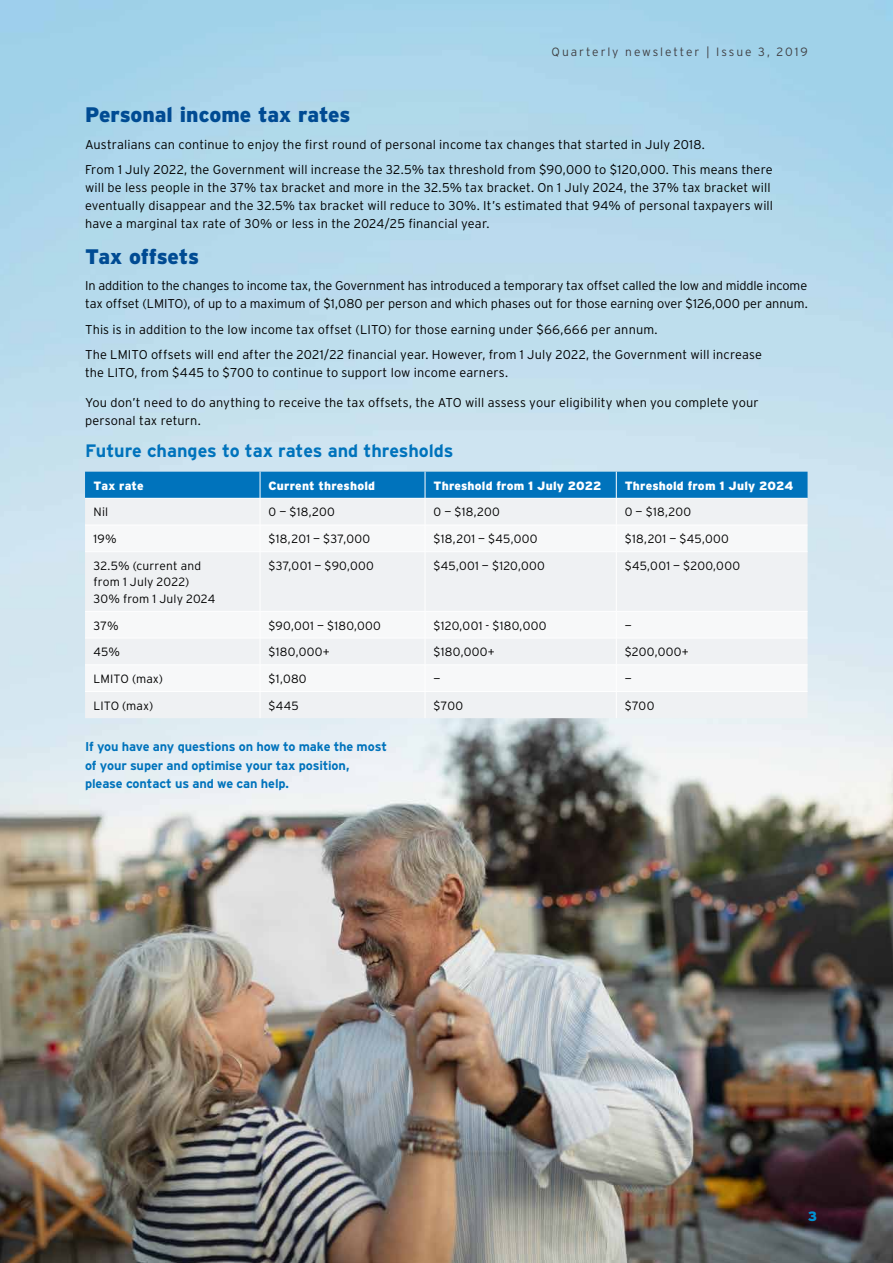
<style>
.page{position:relative;width:893px;height:1263px;background:#fff}
.page>*{position:absolute;margin:0;border:0;box-sizing:border-box;transform-origin:0 0}
.t1{font:900 21px "Interstate";letter-spacing:-.005em;color:#004b93}
.t2{font:700 18px "Interstate";letter-spacing:-.005em;color:#0073bc}
.t3{font:900 13.5px "Interstate";color:#0092d4}
.t4{font:300 12.75px/18px "Interstate";letter-spacing:.005em;color:#000}
.t5{font:700 12.75px/18.8px "Interstate";letter-spacing:-.01em;color:#0073bc}
.t6{font:300 12px/16.5px "Interstate";letter-spacing:.02em;color:#000}
.t7{font:900 12px "Interstate";letter-spacing:.015em;color:#fff}
.t8{font:300 12px "Interstate";letter-spacing:.16em;color:#414145}
</style>
<div class="page">
<img style="left:0;top:0;width:893px;height:1263px">
<div style="left:85px;top:692px;width:722px;height:26px;background:#eff1f3"></div>
<div style="left:85px;top:552px;width:722px;height:139px;background:#eff1f3"></div>
<svg style="left:85px;top:472px;width:722px;height:79px"></svg>
<hr style="left:260px;top:552px;width:1px;height:59px;background:#fff">
<hr style="left:425px;top:552px;width:1px;height:59px;background:#fff">
<hr style="left:616px;top:552px;width:1px;height:59px;background:#fff">
<hr style="left:85px;top:611px;width:175px;height:1px;background:#fff">
<hr style="left:260px;top:611px;width:165px;height:1px;background:#fff">
<hr style="left:425px;top:611px;width:191px;height:1px;background:#fff">
<hr style="left:616px;top:611px;width:191px;height:1px;background:#fff">
<hr style="left:85px;top:664px;width:175px;height:1px;background:#fff">
<hr style="left:260px;top:664px;width:165px;height:1px;background:#fff">
<hr style="left:425px;top:664px;width:191px;height:1px;background:#fff">
<hr style="left:616px;top:664px;width:191px;height:1px;background:#fff">
<svg style="left:260px;top:612px;width:1px;height:106px"></svg>
<svg style="left:425px;top:612px;width:1px;height:106px"></svg>
<svg style="left:616px;top:612px;width:1px;height:106px"></svg>
<hr style="left:85px;top:498px;width:175px;height:1px;background:#fff">
<hr style="left:260px;top:498px;width:165px;height:1px;background:#fff">
<hr style="left:425px;top:498px;width:191px;height:1px;background:#fff">
<hr style="left:616px;top:498px;width:191px;height:1px;background:#fff">
<hr style="left:85px;top:551px;width:175px;height:1px;background:#fff">
<hr style="left:260px;top:551px;width:165px;height:1px;background:#fff">
<hr style="left:425px;top:551px;width:191px;height:1px;background:#fff">
<hr style="left:616px;top:551px;width:191px;height:1px;background:#fff">
<hr style="left:85px;top:638px;width:175px;height:1px;background:#fff">
<hr style="left:260px;top:638px;width:165px;height:1px;background:#fff">
<hr style="left:425px;top:638px;width:191px;height:1px;background:#fff">
<hr style="left:616px;top:638px;width:191px;height:1px;background:#fff">
<hr style="left:85px;top:691px;width:175px;height:1px;background:#fff">
<hr style="left:260px;top:691px;width:165px;height:1px;background:#fff">
<hr style="left:425px;top:691px;width:191px;height:1px;background:#fff">
<hr style="left:616px;top:691px;width:191px;height:1px;background:#fff">
<p class="t8" style="left:551px;top:45px;width:258px">Quarterly newsletter | Issue 3, 2019</p>
<h1 class="t1" style="left:85px;top:103px;width:267px">Personal income tax rates</h1>
<p class="t4" style="left:85px;top:131px;width:689px;line-height:25.5px">Australians can continue to enjoy the first round of personal income tax changes that started in July 2018.<br>From 1 July 2022, the Government will increase the 32.5% tax threshold from $90,000 to $120,000. This means there</p>
<p class="t4" style="left:85px;top:178px;width:690px">will be less people in the 37% tax bracket and more in the 32.5% tax bracket. On 1 July 2024, the 37% tax bracket will eventually disappear and the 32.5% tax bracket will reduce to 30%. It’s estimated that 94% of personal taxpayers will have a marginal tax rate of 30% or less in the 2024/25 financial year.</p>
<h1 class="t1" style="left:85px;top:244px;width:116px">Tax offsets</h1>
<p class="t4" style="left:85px;top:276px;width:724px">In addition to the changes to income tax, the Government has introduced a temporary tax offset called the low and middle income tax offset (LMITO), of up to a maximum of $1,080 per person and which phases out for those earning over $126,000 per annum.</p>
<p class="t4" style="left:85px;top:316px;width:679px;line-height:25.5px">This is in addition to the low income tax offset (LITO) for those earning under $66,666 per annum.<br>The LMITO offsets will end after the 2021/22 financial year. However, from 1 July 2022, the Government will increase</p>
<p class="t4" style="left:85px;top:363px;width:424px">the LITO, from $445 to $700 to continue to support low income earners.</p>
<p class="t4" style="left:85px;top:393px;width:675px">You don’t need to do anything to receive the tax offsets, the ATO will assess your eligibility when you complete your personal tax return.</p>
<h2 class="t2" style="left:85px;top:441px;width:370px">Future changes to tax rates and thresholds</h2>
<p class="t7" style="left:94px;top:479px;width:51px">Tax rate</p>
<p class="t7" style="left:269px;top:479px;width:108px">Current threshold</p>
<p class="t7" style="left:434px;top:479px;width:170px">Threshold from 1 July 2022</p>
<p class="t7" style="left:625px;top:479px;width:170px">Threshold from 1 July 2024</p>
<p class="t6" style="left:94px;top:504px;width:16px">Nil</p>
<p class="t6" style="left:269px;top:504px;width:68px">0 — $18,200</p>
<p class="t6" style="left:434px;top:504px;width:68px">0 — $18,200</p>
<p class="t6" style="left:625px;top:504px;width:68px">0 — $18,200</p>
<p class="t6" style="left:94px;top:531px;width:25px">19%</p>
<p class="t6" style="left:269px;top:531px;width:103px">$18,201 — $37,000</p>
<p class="t6" style="left:434px;top:531px;width:106px">$18,201 — $45,000</p>
<p class="t6" style="left:625px;top:531px;width:106px">$18,201 — $45,000</p>
<p class="t6" style="left:94px;top:557px;width:123px">32.5% (current and from 1 July 2022)<br>30% from 1 July 2024</p>
<p class="t6" style="left:269px;top:557px;width:107px">$37,001 — $90,000</p>
<p class="t6" style="left:434px;top:557px;width:113px">$45,001 — $120,000</p>
<p class="t6" style="left:625px;top:557px;width:117px">$45,001 — $200,000</p>
<p class="t6" style="left:94px;top:617px;width:27px">37%</p>
<p class="t6" style="left:269px;top:617px;width:114px">$90,001 — $180,000</p>
<p class="t6" style="left:434px;top:617px;width:114px">$120,001 - $180,000</p>
<p class="t6" style="left:625px;top:617px;width:8px">—</p>
<p class="t6" style="left:94px;top:644px;width:28px">45%</p>
<p class="t6" style="left:269px;top:644px;width:63px">$180,000+</p>
<p class="t6" style="left:434px;top:644px;width:63px">$180,000+</p>
<p class="t6" style="left:625px;top:644px;width:65px">$200,000+</p>
<p class="t6" style="left:94px;top:670px;width:71px">LMITO (max)</p>
<p class="t6" style="left:269px;top:670px;width:40px">$1,080</p>
<p class="t6" style="left:434px;top:670px;width:8px">—</p>
<p class="t6" style="left:625px;top:670px;width:8px">—</p>
<p class="t6" style="left:94px;top:697px;width:61px">LITO (max)</p>
<p class="t6" style="left:269px;top:697px;width:32px">$445</p>
<p class="t6" style="left:434px;top:697px;width:31px">$700</p>
<p class="t6" style="left:625px;top:697px;width:31px">$700</p>
<p class="t5" style="left:85px;top:737px;width:303px">If you have any questions on how to make the most of your super and optimise your tax position, please contact us and we can help.</p>
<p class="t3" style="left:808px;top:1208px;width:11px">3</p>
</div>
